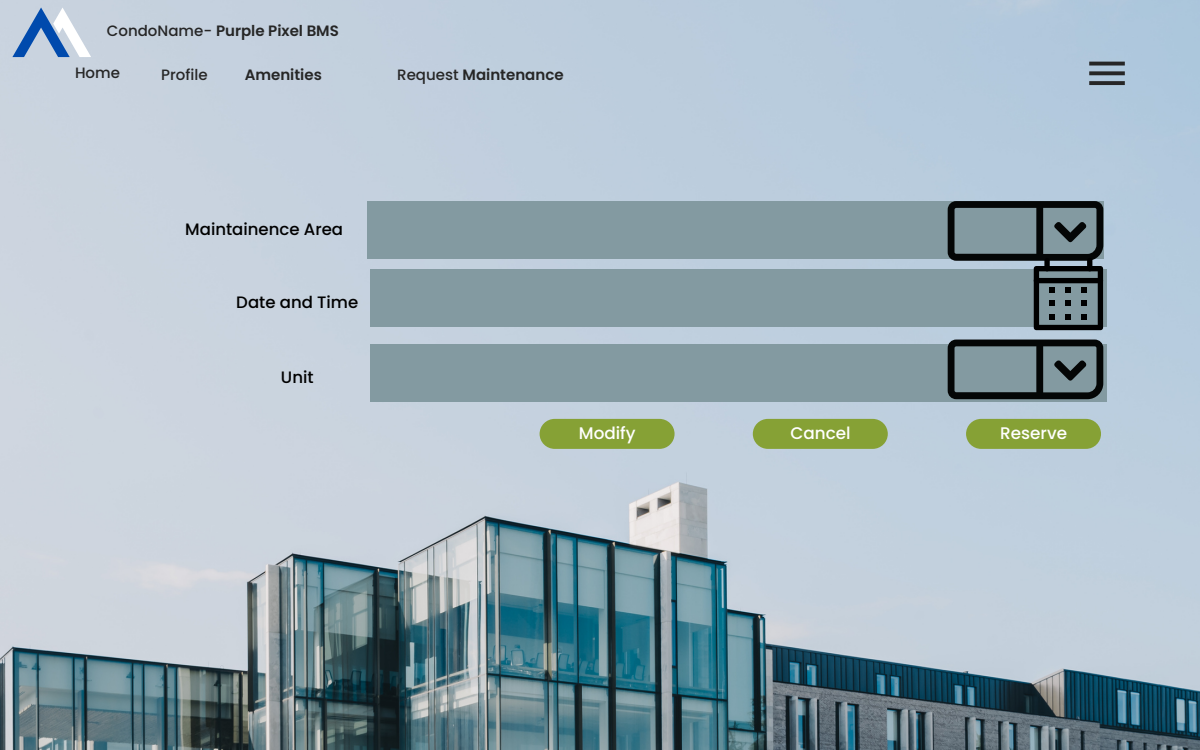
<style>
.page{position:relative;width:1200px;height:750px;background:#fff}
.page>*{position:absolute;margin:0;border:0;box-sizing:border-box;transform-origin:0 0}
.t1{font:500 16.88px "Poppins";color:#fff}
.t2{font:500 16.5px "Poppins";color:#000}
.t3{font:600 15px "Poppins";color:#262626}
.t4{font:500 15px "Poppins";color:#262626}
.s1{font-weight:500}
</style>
<div class="page">
<img style="left:0;top:0;width:1200px;height:750px">
<svg style="left:12px;top:7px;width:79px;height:50px;background:#a2b9d7"></svg>
<svg style="left:1089px;top:62px;width:36px;height:23px"></svg>
<div style="left:367px;top:201px;width:737px;height:57px;background:#839aa1"></div>
<div style="left:370px;top:269px;width:737px;height:57px;background:#839aa1"></div>
<svg style="left:948px;top:201px;width:155px;height:129px"></svg>
<div style="left:370px;top:344px;width:737px;height:57px;background:#839aa1"></div>
<svg style="left:948px;top:340px;width:155px;height:59px"></svg>
<div style="left:966px;top:419px;width:135px;height:30px;background:#86a135;border-radius:15px"></div>
<div style="left:753px;top:419px;width:135px;height:30px;background:#86a135;border-radius:15px"></div>
<div style="left:540px;top:419px;width:135px;height:30px;background:#86a135;border-radius:15px"></div>
<p class="t3" style="left:107px;top:21px;width:234px"><span class="s1">CondoName-</span> Purple Pixel BMS</p>
<p class="t4" style="left:75px;top:62px;width:46px">Home</p>
<p class="t4" style="left:161px;top:64px;width:48px">Profile</p>
<p class="t3" style="left:245px;top:64px;width:79px">Amenities</p>
<p class="t3" style="left:397px;top:64px;width:168px"><span class="s1">Request</span> Maintenance</p>
<p class="t2" style="left:185px;top:217px;width:159px">Maintainence Area</p>
<p class="t2" style="left:236px;top:291px;width:124px">Date and Time</p>
<p class="t2" style="left:281px;top:365px;width:34px">Unit</p>
<p class="t1" style="left:579px;top:422px;width:58px">Modify</p>
<p class="t1" style="left:790px;top:422px;width:62px">Cancel</p>
<p class="t1" style="left:1000px;top:422px;width:68px">Reserve</p>
</div>
